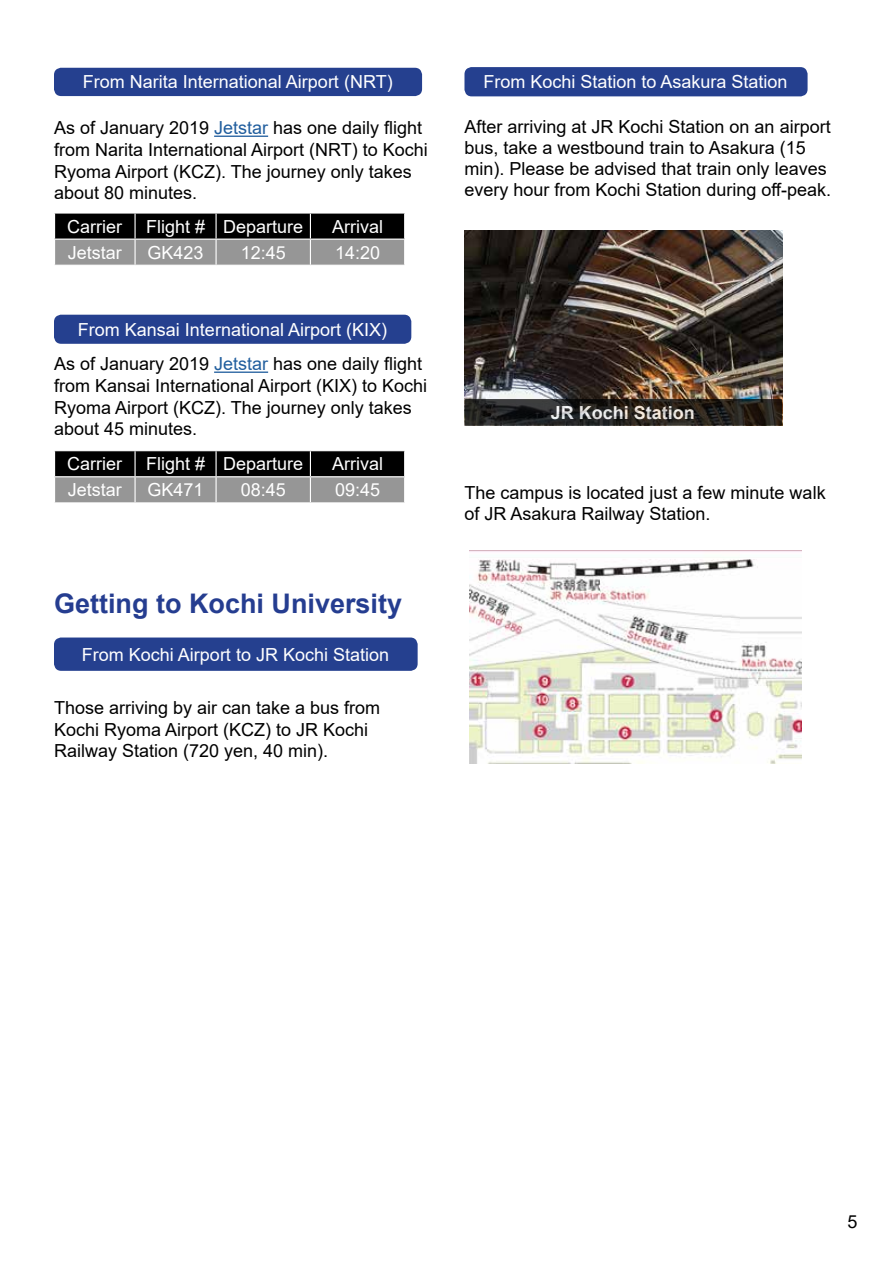
<style>
.page{position:relative;width:893px;height:1263px;background:#fff}
.page>*{position:absolute;margin:0;border:0;box-sizing:border-box;transform-origin:0 0}
.t1{font:700 27px "Arial";color:#253d90}
.t2{font:18px/21.6px "Arial";color:#000}
.t3{font:18px/34.5px "Arial";color:#fff}
.t4{font:700 18px "Arial";color:#fff}
.s1{color:#215e9e}
.s2{color:#000}
</style>
<div class="page">
<div style="left:464px;top:67px;width:344px;height:29px;background:#25408f;border-radius:7px"></div>
<img style="left:464px;top:230px;width:318px;height:196px">
<svg style="left:465px;top:399px;width:317px;height:27px;background:#262320"></svg>
<img style="left:470px;top:551px;width:332px;height:212px">
<hr style="left:214px;top:136px;width:54px;height:1px;background:#215e9e">
<div style="left:54px;top:315px;width:357px;height:29px;background:#25408f;border-radius:7px"></div>
<hr style="left:214px;top:371px;width:54px;height:2px;background:#215e9e">
<svg style="left:54px;top:213px;width:351px;height:52px;background:#545454"></svg>
<svg style="left:54px;top:451px;width:351px;height:52px;background:#555"></svg>
<div style="left:54px;top:68px;width:368px;height:28px;background:#25408f;border-radius:7px"></div>
<div style="left:54px;top:637px;width:364px;height:34px;background:#25408f;border-radius:7px"></div>
<p class="t3" style="left:83px;top:65px;width:311px">From Narita International Airport (NRT)</p>
<p class="t2" style="left:54px;top:117px;width:375px">As of January 2019 <span class="s1">Jetstar</span> has one daily flight from Narita International Airport (NRT) to Kochi Ryoma Airport (KCZ). The journey only takes about 80 minutes.</p>
<p class="t3" style="left:67px;top:209px;width:56px">Carrier</p>
<p class="t3" style="left:146px;top:209px;width:159px">Flight # Departure</p>
<p class="t3" style="left:332px;top:209px;width:52px">Arrival</p>
<p class="t3" style="left:68px;top:235px;width:56px">Jetstar</p>
<p class="t3" style="left:148px;top:235px;width:58px">GK423</p>
<p class="t3" style="left:241px;top:235px;width:47px">12:45</p>
<p class="t3" style="left:335px;top:235px;width:47px">14:20</p>
<p class="t3" style="left:54px;top:312px;width:370px;text-indent:24px">From Kansai International Airport (KIX)<br><span class="s2">As of January 2019</span> <span class="s1">Jetstar</span> <span class="s2">has one daily flight</span></p>
<p class="t2" style="left:54px;top:375px;width:375px">from Kansai International Airport (KIX) to Kochi<br>Ryoma Airport (KCZ). The journey only takes about 45 minutes.</p>
<p class="t3" style="left:67px;top:447px;width:56px">Carrier</p>
<p class="t3" style="left:146px;top:447px;width:159px">Flight # Departure</p>
<p class="t3" style="left:332px;top:447px;width:52px">Arrival</p>
<p class="t3" style="left:68px;top:473px;width:56px">Jetstar</p>
<p class="t3" style="left:148px;top:473px;width:58px">GK471</p>
<p class="t3" style="left:241px;top:473px;width:47px">08:45</p>
<p class="t3" style="left:335px;top:473px;width:47px">09:45</p>
<h1 class="t1" style="left:54px;top:585px;width:350px">Getting to Kochi University</h1>
<p class="t3" style="left:82px;top:637px;width:309px">From Kochi Airport to JR Kochi Station</p>
<p class="t2" style="left:54px;top:697px;width:328px">Those arriving by air can take a bus from<br>Kochi Ryoma Airport (KCZ) to JR Kochi<br>Railway Station (720 yen, 40 min).</p>
<p class="t3" style="left:483px;top:65px;width:306px">From Kochi Station to Asakura Station</p>
<p class="t2" style="left:464px;top:116px;width:368px;line-height:21px">After arriving at JR Kochi Station on an airport bus, take a westbound train to Asakura (15 min). Please be advised that train only leaves every hour from Kochi Station during off-peak.</p>
<p class="t4" style="left:551px;top:400px;width:146px">JR Kochi Station</p>
<p class="t2" style="left:464px;top:481px;width:363px">The campus is located just a few minute walk of JR Asakura Railway Station.</p>
<p class="t2" style="left:847px;top:1211px;width:12px">5</p>
</div>
